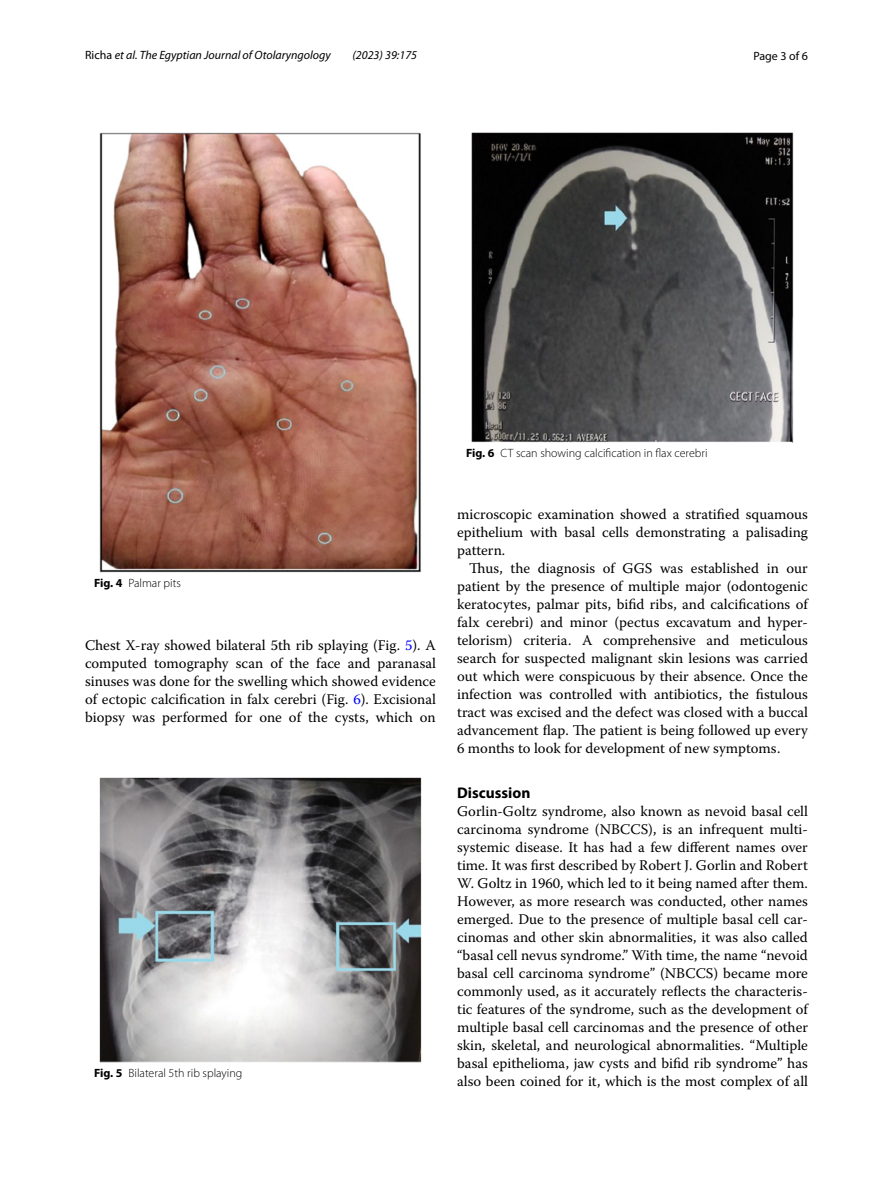
<style>
.page{position:relative;width:893px;height:1187px;background:#fff}
.page>*{position:absolute;margin:0;border:0;box-sizing:border-box;transform-origin:0 0}
.t1{font:700 15.45px "Myriad Pro";color:#000}
.t2{font:14.7px/18px "Warnock Pro";color:#000;text-align:justify}
.t3{font:300 12px "Myriad Pro";color:#000}
.t4{font:italic 12px "Myriad Pro";color:#000}
.t5{font:12px "Myriad Pro";color:#000}
.s1{font-style:normal}
.s2{font-weight:700}
.s3{color:#00f}
</style>
<div class="page">
<img style="left:100px;top:133px;width:321px;height:439px">
<img style="left:100px;top:777px;width:321px;height:284px">
<img style="left:472px;top:133px;width:321px;height:309px">
<p class="t4" style="left:85px;top:48px;width:247px"><span class="s1">Richa</span> et al. The Egyptian Journal of Otolaryngology</p>
<p class="t4" style="left:352px;top:48px;width:66px">(2023) 39:175</p>
<p class="t5" style="left:753px;top:48px;width:56px">Page 3 of 6</p>
<p class="t3" style="left:94px;top:576px;width:88px"><span class="s2">Fig. 4</span> Palmar pits</p>
<p class="t2" style="left:85px;top:636px;width:352px">Chest X-ray showed bilateral 5th rib splaying (Fig. <span class="s3">5</span>). A computed tomography scan of the face and paranasal sinuses was done for the swelling which showed evidence of ectopic calcification in falx cerebri (Fig. <span class="s3">6</span>). Excisional biopsy was performed for one of the cysts, which on</p>
<p class="t3" style="left:94px;top:1066px;width:150px"><span class="s2">Fig. 5</span> Bilateral 5th rib splaying</p>
<p class="t3" style="left:466px;top:446px;width:243px"><span class="s2">Fig. 6</span> CT scan showing calcification in flax cerebri</p>
<p class="t2" style="left:457px;top:504px;width:352px">microscopic examination showed a stratified squamous epithelium with basal cells demonstrating a palisading pattern.</p>
<p class="t2" style="left:457px;top:558px;width:352px;text-indent:12px">Thus, the diagnosis of GGS was established in our patient by the presence of multiple major (odontogenic keratocytes, palmar pits, bifid ribs, and calcifications of falx cerebri) and minor (pectus excavatum and hyper&shy;telorism) criteria. A comprehensive and meticulous search for suspected malignant skin lesions was carried out which were conspicuous by their absence. Once the infection was controlled with antibiotics, the fistulous tract was excised and the defect was closed with a buccal advancement flap. The patient is being followed up every 6 months to look for development of new symptoms.</p>
<p class="t1" style="left:457px;top:782px;width:75px">Discussion</p>
<p class="t2" style="left:457px;top:801px;width:352px">Gorlin-Goltz syndrome, also known as nevoid basal cell carcinoma syndrome (NBCCS), is an infrequent multi&shy;systemic disease. It has had a few different names over time. It was first described by Robert J. Gorlin and Robert W. Goltz in 1960, which led to it being named after them.<br>However, as more research was conducted, other names emerged. Due to the presence of multiple basal cell car&shy;cinomas and other skin abnormalities, it was also called “basal cell nevus syndrome.” With time, the name “nevoid basal cell carcinoma syndrome” (NBCCS) became more commonly used, as it accurately reflects the characteris&shy;tic features of the syndrome, such as the development of multiple basal cell carcinomas and the presence of other skin, skeletal, and neurological abnormalities. “Multiple basal epithelioma, jaw cysts and bifid rib syndrome” has also been coined for it, which is the most complex of all</p>
</div>
